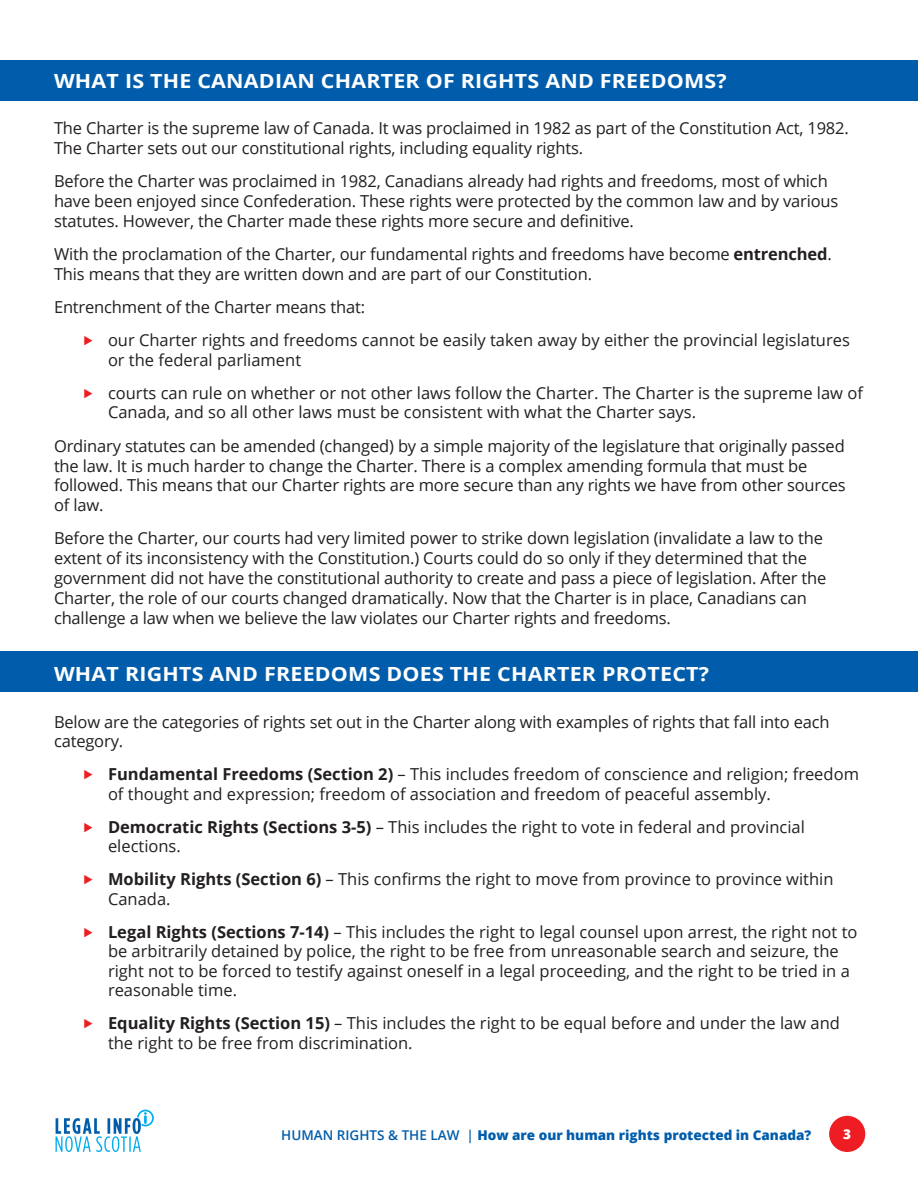
<style>
.page{position:relative;width:918px;height:1188px;background:#fff}
.page>*{position:absolute;margin:0;border:0;box-sizing:border-box;transform-origin:0 0}
.subhead1{font:700 19.5px "Open Sans";letter-spacing:.01em;color:#fff;scale:1.1 1}
.body{font:16.5px/19.8px "Open Sans";letter-spacing:-.01em;color:#231f20}
.t1{font:800 13.5px "Open Sans";color:#015dab}
.t2{font:800 13.5px "Open Sans";color:#fff}
.s1{font-weight:700}
.s2{font-weight:600}
</style>
<div class="page">
<div style="left:829px;top:1116px;width:36px;height:36px;background:#ee1d23;border-radius:50%"></div>
<svg style="left:56px;top:1110px;width:98px;height:42px"></svg>
<div style="left:0;top:61px;width:918px;height:40px;background:#015dab"></div>
<div style="left:0;top:652px;width:918px;height:40px;background:#015dab"></div>
<p class="subhead1" style="left:54px;top:67px;width:613px">WHAT IS THE CANADIAN CHARTER OF RIGHTS AND FREEDOMS?</p>
<p class="body" style="left:54px;top:118px;width:796px">The Charter is the supreme law of Canada. It was proclaimed in 1982 as part of the Constitution Act, 1982.<br>The Charter sets out our constitutional rights, including equality rights.</p>
<p class="body" style="left:54px;top:171px;width:786px">Before the Charter was proclaimed in 1982, Canadians already had rights and freedoms, most of which have been enjoyed since Confederation. These rights were protected by the common law and by various statutes. However, the Charter made these rights more secure and definitive.</p>
<p class="body" style="left:54px;top:244px;width:779px">With the proclamation of the Charter, our fundamental rights and freedoms have become <span class="s1">entrenched</span>.<br>This means that they are written down and are part of our Constitution.</p>
<p class="body" style="left:54px;top:297px;width:313px">Entrenchment of the Charter means that:</p>
<p class="body" style="left:108px;top:330px;width:743px">our Charter rights and freedoms cannot be easily taken away by either the provincial legislatures or the federal parliament</p>
<p class="body" style="left:108px;top:383px;width:756px">courts can rule on whether or not other laws follow the Charter. The Charter is the supreme law of<br>Canada, and so all other laws must be consistent with what the Charter says.</p>
<p class="body" style="left:54px;top:435px;width:793px">Ordinary statutes can be amended (changed) by a simple majority of the legislature that originally passed the law. It is much harder to change the Charter. There is a complex amending formula that must be followed. This means that our Charter rights are more secure than any rights we have from other sources of law.</p>
<p class="body" style="left:54px;top:528px;width:774px">Before the Charter, our courts had very limited power to strike down legislation (invalidate a law to the extent of its inconsistency with the Constitution.) Courts could do so only if they determined that the government did not have the constitutional authority to create and pass a piece of legislation. After the Charter, the role of our courts changed dramatically. Now that the Charter is in place, Canadians can challenge a law when we believe the law violates our Charter rights and freedoms.</p>
<p class="subhead1" style="left:54px;top:660px;width:597px">WHAT RIGHTS AND FREEDOMS DOES THE CHARTER PROTECT?</p>
<p class="body" style="left:54px;top:711px;width:777px">Below are the categories of rights set out in the Charter along with examples of rights that fall into each category.</p>
<p class="body" style="left:108px;top:764px;width:753px"><span class="s1">Fundamental Freedoms (Section 2)</span> – This includes freedom of conscience and religion; freedom of thought and expression; freedom of association and freedom of peaceful assembly.</p>
<p class="body" style="left:108px;top:817px;width:698px"><span class="s1">Democratic Rights (Sections 3-5)</span> – This includes the right to vote in federal and provincial elections.</p>
<p class="body" style="left:108px;top:869px;width:727px"><span class="s1">Mobility Rights (Section 6)</span> – This confirms the right to move from province to province within<br>Canada.</p>
<p class="body" style="left:108px;top:922px;width:751px"><span class="s1">Legal Rights (Sections 7-14)</span> – This includes the right to legal counsel upon arrest, the right not to be arbitrarily detained by police, the right to be free from unreasonable search and seizure, the right not to be forced to testify against oneself in a legal proceeding, and the right to be tried in a reasonable time.</p>
<p class="body" style="left:108px;top:1013px;width:733px"><span class="s1">Equality Rights (Section 15)</span> – This includes the right to be equal before and under the law and the right to be free from discrimination.</p>
<p class="t1" style="left:281px;top:1124px;width:532px"><span class="s2">HUMAN RIGHTS &amp; THE LAW |</span> How are our human rights protected in Canada?</p>
<p class="t2" style="left:843px;top:1124px;width:9px">3</p>
</div>
